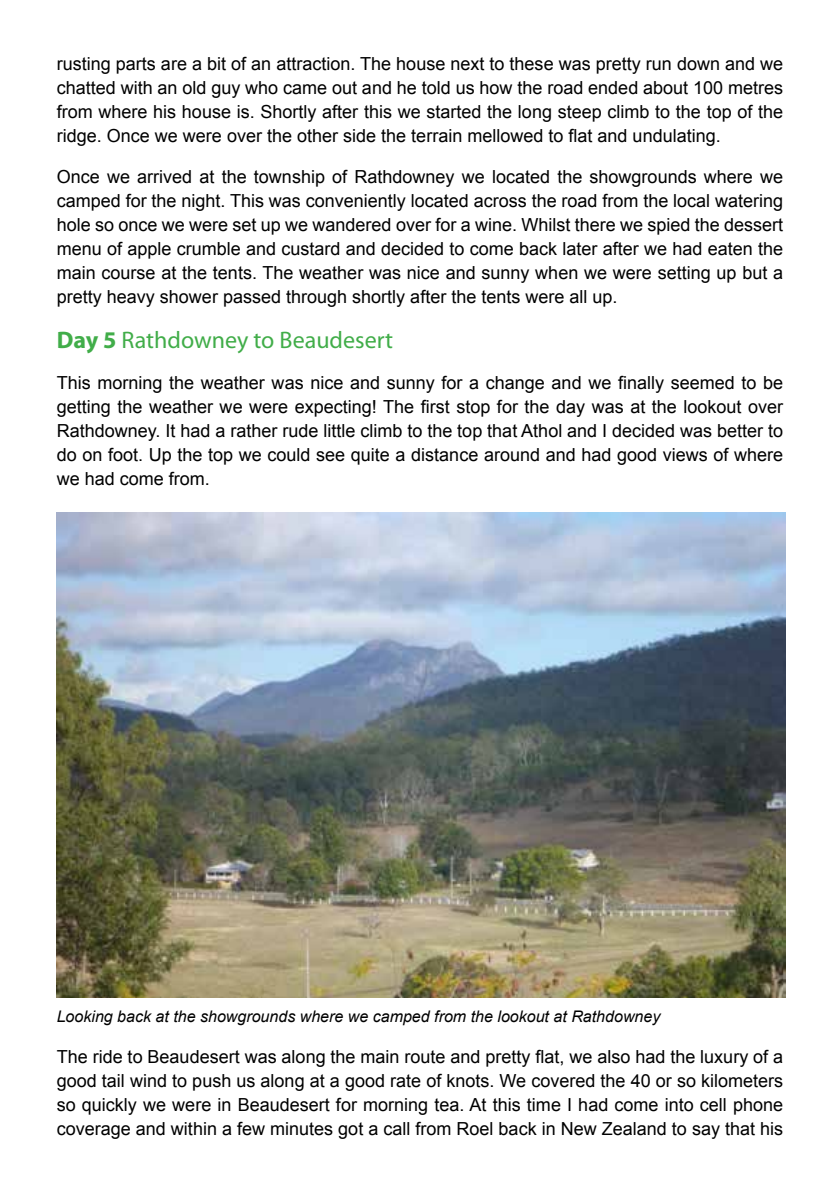
<style>
.page{position:relative;width:840px;height:1191px;background:#fff}
.page>*{position:absolute;margin:0;border:0;box-sizing:border-box;transform-origin:0 0}
.t1{font:24px "Myriad Pro";color:#41ad49}
.t2{font:18px/24px "Arial";color:#000;text-align:justify}
.t3{font:italic 16px "Arial";color:#000}
.s1{font-weight:700}
</style>
<div class="page">
<img style="left:57px;top:512px;width:727px;height:485px">
<p class="t2" style="left:57px;top:52px;width:727px">rusting parts are a bit of an attraction. The house next to these was pretty run down and we chatted with an old guy who came out and he told us how the road ended about 100 metres from where his house is. Shortly after this we started the long steep climb to the top of the ridge. Once we were over the other side the terrain mellowed to flat and undulating.</p>
<p class="t2" style="left:57px;top:165px;width:727px">Once we arrived at the township of Rathdowney we located the showgrounds where we camped for the night. This was conveniently located across the road from the local watering hole so once we were set up we wandered over for a wine. Whilst there we spied the dessert menu of apple crumble and custard and decided to come back later after we had eaten the main course at the tents. The weather was nice and sunny when we were setting up but a pretty heavy shower passed through shortly after the tents were all up.</p>
<h1 class="t1" style="left:57px;top:325px;width:337px"><span class="s1">Day 5</span> Rathdowney to Beaudesert</h1>
<p class="t2" style="left:57px;top:371px;width:727px">This morning the weather was nice and sunny for a change and we finally seemed to be getting the weather we were expecting! The first stop for the day was at the lookout over Rathdowney. It had a rather rude little climb to the top that Athol and I decided was better to do on foot. Up the top we could see quite a distance around and had good views of where we had come from.</p>
<p class="t3" style="left:57px;top:1006px;width:604px">Looking back at the showgrounds where we camped from the lookout at Rathdowney</p>
<p class="t2" style="left:57px;top:1045px;width:727px">The ride to Beaudesert was along the main route and pretty flat, we also had the luxury of a good tail wind to push us along at a good rate of knots. We covered the 40 or so kilometers so quickly we were in Beaudesert for morning tea. At this time I had come into cell phone coverage and within a few minutes got a call from Roel back in New Zealand to say that his</p>
</div>
